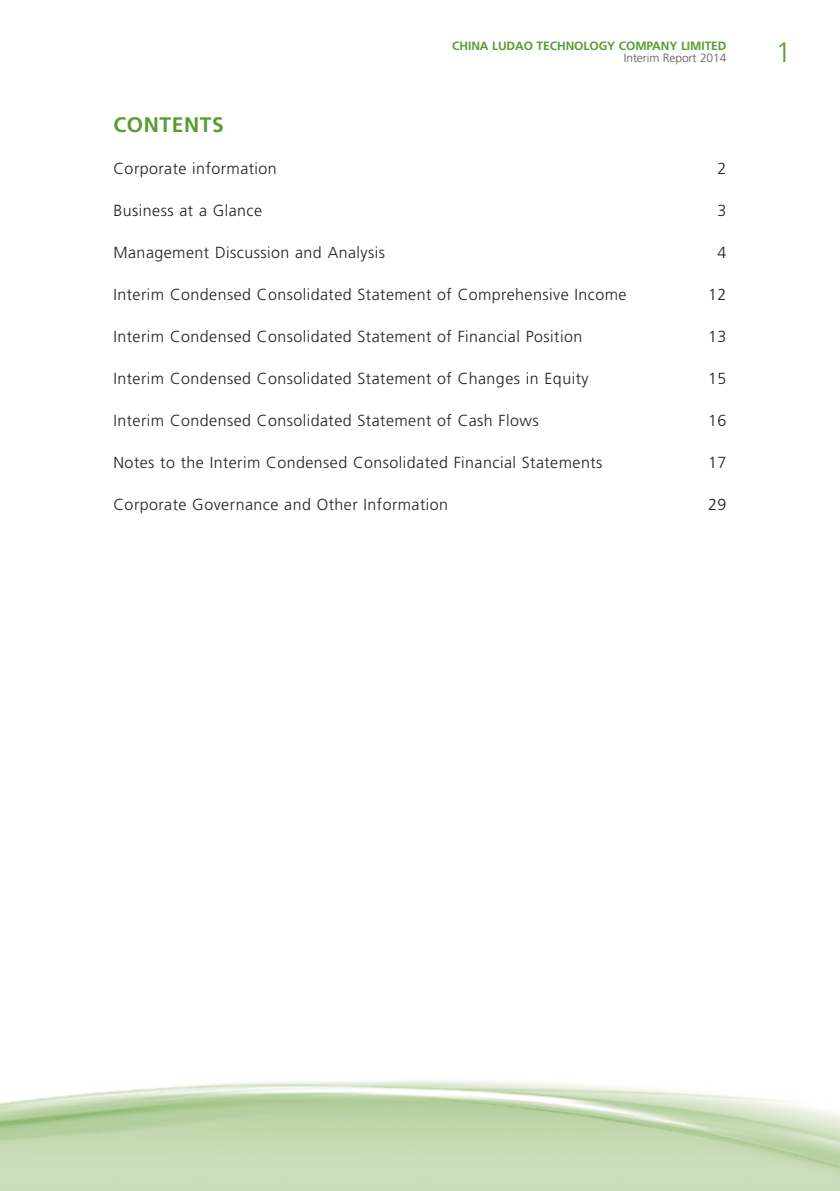
<style>
.page{position:relative;width:840px;height:1191px;background:#fff}
.page>*{position:absolute;margin:0;border:0;box-sizing:border-box;transform-origin:0 0}
.Body_Text{font:300 28px "Frutiger LT Std";color:#5a9b34}
.Heading_1{font:700 21px "Frutiger LT Std";letter-spacing:.03em;color:#5a9b34}
.Body_Text-2{font:300 16px "Frutiger LT Std";letter-spacing:.03em;color:#231f20}
.Body_Text-3{font:700 12px "Frutiger LT Std";letter-spacing:-.005em;color:#5a9b34}
.Body_Text-4{font:300 12px "Frutiger LT Std";letter-spacing:-.005em;color:#57585a}
</style>
<div class="page">
<p class="Body_Text-3" style="left:452px;top:39px;width:276px">CHINA LUDAO TECHNOLOGY COMPANY LIMITED</p>
<p class="Body_Text-4" style="left:623px;top:51px;width:104px">Interim Report 2014</p>
<p class="Body_Text" style="left:775px;top:36px;width:17px">1</p>
<p class="Heading_1" style="left:113px;top:113px;width:112px">CONTENTS</p>
<p class="Body_Text-2" style="left:113px;top:160px;width:165px">Corporate information</p>
<p class="Body_Text-2" style="left:717px;top:160px;width:10px">2</p>
<p class="Body_Text-2" style="left:113px;top:202px;width:150px">Business at a Glance</p>
<p class="Body_Text-2" style="left:717px;top:202px;width:10px">3</p>
<p class="Body_Text-2" style="left:113px;top:244px;width:273px">Management Discussion and Analysis</p>
<p class="Body_Text-2" style="left:717px;top:244px;width:10px">4</p>
<p class="Body_Text-2" style="left:113px;top:286px;width:514px">Interim Condensed Consolidated Statement of Comprehensive Income</p>
<p class="Body_Text-2" style="left:707px;top:286px;width:20px">12</p>
<p class="Body_Text-2" style="left:113px;top:328px;width:470px">Interim Condensed Consolidated Statement of Financial Position</p>
<p class="Body_Text-2" style="left:707px;top:328px;width:20px">13</p>
<p class="Body_Text-2" style="left:113px;top:370px;width:476px">Interim Condensed Consolidated Statement of Changes in Equity</p>
<p class="Body_Text-2" style="left:707px;top:370px;width:20px">15</p>
<p class="Body_Text-2" style="left:113px;top:412px;width:426px">Interim Condensed Consolidated Statement of Cash Flows</p>
<p class="Body_Text-2" style="left:707px;top:412px;width:20px">16</p>
<p class="Body_Text-2" style="left:113px;top:454px;width:490px">Notes to the Interim Condensed Consolidated Financial Statements</p>
<p class="Body_Text-2" style="left:707px;top:454px;width:20px">17</p>
<p class="Body_Text-2" style="left:113px;top:496px;width:336px">Corporate Governance and Other Information</p>
<p class="Body_Text-2" style="left:707px;top:496px;width:20px">29</p>
</div>
